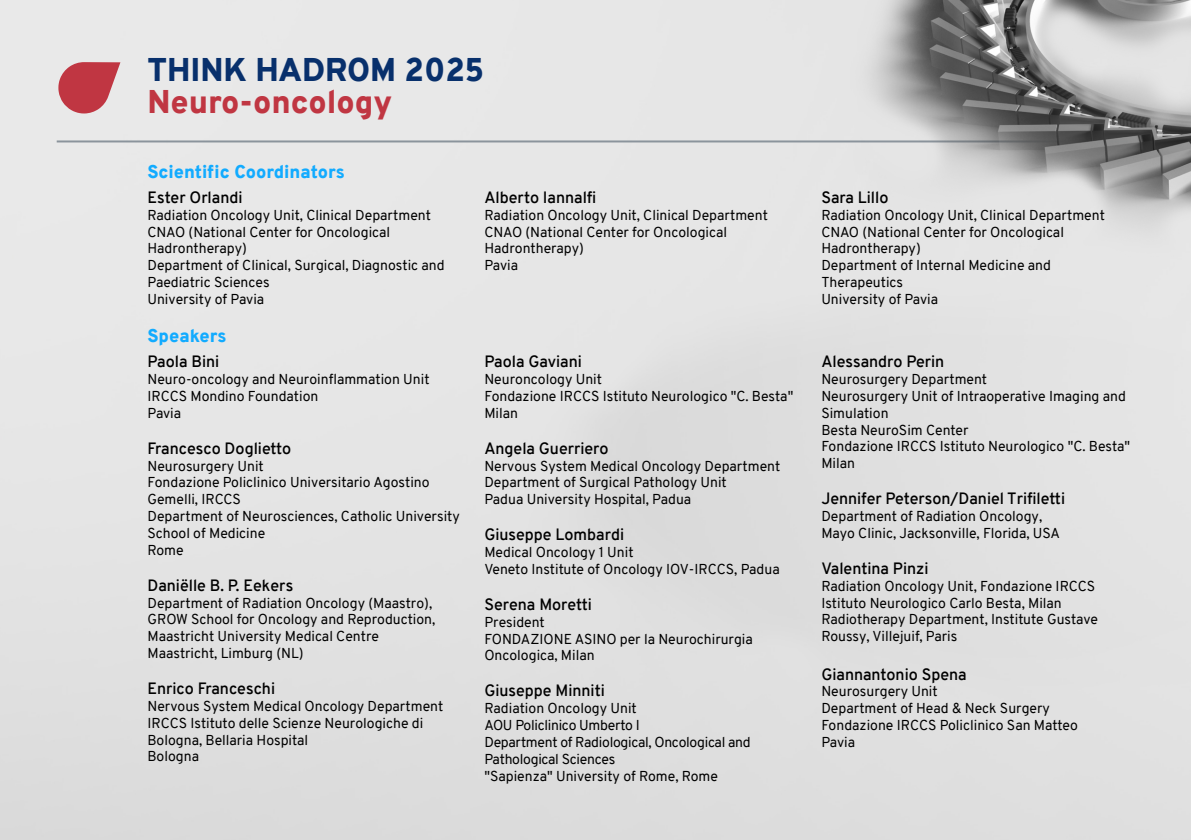
<style>
.page{position:relative;width:1191px;height:840px;background:#fff}
.page>*{position:absolute;margin:0;border:0;box-sizing:border-box;transform-origin:0 0}
.t1{font:900 32px "Overpass";color:#08306c}
.t2{font:900 32px "Overpass";color:#c03642}
.t3{font:900 18px "Overpass";color:#12abff}
.t4{font:600 16px "Overpass";color:#000}
.t5{font:14px/16.8px "Overpass";color:#000}
.t6{font:14px/16.8px "Overpass";letter-spacing:-.02em;color:#000}
</style>
<div class="page">
<svg style="left:58px;top:62px;width:62px;height:51px;background:#ca636b"></svg>
<hr style="left:57px;top:140px;width:1077px;height:2px;background:#8b949c">
<img style="left:839px;top:0;width:352px;height:274px">
<h1 class="t1" style="left:147px;top:47px;width:338px">THINK HADROM 2025</h1>
<h1 class="t2" style="left:147px;top:79px;width:246px">Neuro-oncology</h1>
<p class="t3" style="left:147px;top:159px;width:199px">Scientific Coordinators</p>
<p class="t4" style="left:147px;top:186px;width:97px">Ester Orlandi</p>
<p class="t5" style="left:147px;top:206px;width:299px">Radiation Oncology Unit, Clinical Department<br>CNAO (National Center for Oncological<br>Hadrontherapy)<br>Department of Clinical, Surgical, Diagnostic and<br>Paediatric Sciences<br>University of Pavia</p>
<p class="t3" style="left:147px;top:323px;width:80px">Speakers</p>
<p class="t4" style="left:147px;top:350px;width:73px">Paola Bini</p>
<p class="t5" style="left:147px;top:371px;width:284px">Neuro-oncology and Neuroinflammation Unit<br>IRCCS Mondino Foundation<br>Pavia</p>
<p class="t4" style="left:147px;top:436px;width:145px">Francesco Doglietto</p>
<p class="t5" style="left:147px;top:457px;width:314px">Neurosurgery Unit<br>Fondazione Policlinico Universitario Agostino<br>Gemelli, IRCCS<br>Department of Neurosciences, Catholic University<br>School of Medicine<br>Rome</p>
<p class="t4" style="left:147px;top:573px;width:147px">Daniëlle B. P. Eekers</p>
<p class="t5" style="left:147px;top:594px;width:289px">Department of Radiation Oncology (Maastro), GROW School for Oncology and Reproduction, Maastricht University Medical Centre Maastricht, Limburg (NL)</p>
<p class="t4" style="left:147px;top:676px;width:129px">Enrico Franceschi</p>
<p class="t5" style="left:147px;top:697px;width:297px">Nervous System Medical Oncology Department<br>IRCCS Istituto delle Scienze Neurologiche di<br>Bologna, Bellaria Hospital<br>Bologna</p>
<p class="t4" style="left:484px;top:186px;width:113px">Alberto Iannalfi</p>
<p class="t5" style="left:484px;top:206px;width:285px">Radiation Oncology Unit, Clinical Department<br>CNAO (National Center for Oncological<br>Hadrontherapy)<br>Pavia</p>
<p class="t4" style="left:484px;top:350px;width:99px">Paola Gaviani</p>
<p class="t5" style="left:484px;top:371px;width:310px">Neuroncology Unit<br>Fondazione IRCCS Istituto Neurologico "C. Besta"<br>Milan</p>
<p class="t4" style="left:484px;top:436px;width:126px">Angela Guerriero</p>
<p class="t5" style="left:484px;top:457px;width:297px">Nervous System Medical Oncology Department<br>Department of Surgical Pathology Unit<br>Padua University Hospital, Padua</p>
<p class="t4" style="left:484px;top:523px;width:141px">Giuseppe Lombardi</p>
<p class="t5" style="left:484px;top:543px;width:297px">Medical Oncology 1 Unit<br>Veneto Institute of Oncology IOV-IRCCS, Padua</p>
<p class="t4" style="left:484px;top:592px;width:109px">Serena Moretti</p>
<p class="t5" style="left:484px;top:613px;width:270px">President<br>FONDAZIONE ASINO per la Neurochirurgia<br>Oncologica, Milan</p>
<p class="t4" style="left:484px;top:679px;width:122px">Giuseppe Minniti</p>
<p class="t6" style="left:484px;top:699px;width:268px">Radiation Oncology Unit<br>AOU Policlinico Umberto I<br>Department of Radiological, Oncological and<br>Pathological Sciences<br>"Sapienza" University of Rome, Rome</p>
<p class="t4" style="left:821px;top:186px;width:69px">Sara Lillo</p>
<p class="t5" style="left:821px;top:206px;width:285px">Radiation Oncology Unit, Clinical Department<br>CNAO (National Center for Oncological<br>Hadrontherapy)<br>Department of Internal Medicine and<br>Therapeutics<br>University of Pavia</p>
<p class="t4" style="left:821px;top:350px;width:124px">Alessandro Perin</p>
<p class="t5" style="left:821px;top:371px;width:310px">Neurosurgery Department<br>Neurosurgery Unit of Intraoperative Imaging and<br>Simulation<br>Besta NeuroSim Center<br>Fondazione IRCCS Istituto Neurologico "C. Besta"<br>Milan</p>
<p class="t4" style="left:821px;top:487px;width:245px">Jennifer Peterson/Daniel Trifiletti</p>
<p class="t5" style="left:821px;top:507px;width:240px">Department of Radiation Oncology,<br>Mayo Clinic, Jacksonville, Florida, USA</p>
<p class="t4" style="left:821px;top:556px;width:109px">Valentina Pinzi</p>
<p class="t5" style="left:821px;top:577px;width:278px">Radiation Oncology Unit, Fondazione IRCCS Istituto Neurologico Carlo Besta, Milan Radiotherapy Department, Institute Gustave Roussy, Villejuif, Paris</p>
<p class="t4" style="left:821px;top:662px;width:147px">Giannantonio Spena</p>
<p class="t5" style="left:821px;top:683px;width:258px">Neurosurgery Unit<br>Department of Head &amp; Neck Surgery<br>Fondazione IRCCS Policlinico San Matteo<br>Pavia</p>
</div>
